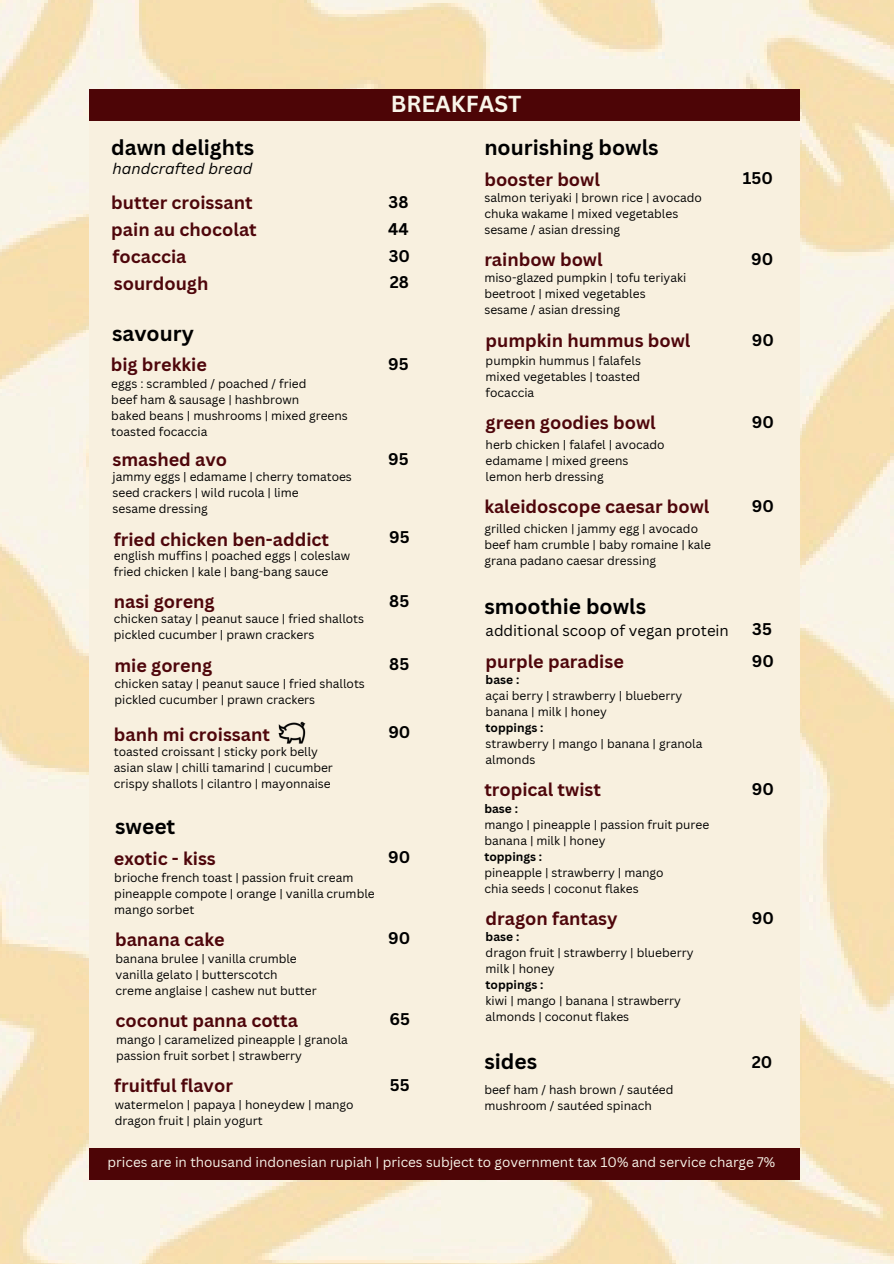
<style>
.page{position:relative;width:894px;height:1264px;background:#fff}
.page>*{position:absolute;margin:0;border:0;box-sizing:border-box;transform-origin:0 0}
.t1{font:700 22.5px "Canva Sans";color:#f9f5ea}
.t2{font:700 21px "Canva Sans";color:#000}
.t3{font:700 18px "Canva Sans";color:#4e060b}
.t4{font:700 16.5px "Canva Sans";color:#000}
.t5{font:15px "Canva Sans";color:#000}
.t6{font:italic 15px "Canva Sans";color:#000}
.t7{font:13.5px "Canva Sans";color:#f9f5ea}
.t8{font:12px/16px "Canva Sans";color:#000}
.t9{font:700 12px "Canva Sans";color:#000}
</style>
<div class="page">
<img style="left:0;top:0;width:893px;height:1263px">
<div style="left:89px;top:115px;width:710px;height:1037px;background:#f8f0df"></div>
<div style="left:89px;top:89px;width:710px;height:32px;background:#4d0506"></div>
<div style="left:89px;top:1148px;width:710px;height:32px;background:#4d0506"></div>
<img style="left:278px;top:721px;width:28px;height:23px">
<h4 class="t2" style="left:111px;top:132px;width:144px">dawn delights</h4>
<h3 class="t6" style="left:112px;top:158px;width:141px">handcrafted bread</h3>
<h2 class="t1" style="left:390px;top:88px;width:132px">BREAKFAST</h2>
<p class="t2" style="left:484px;top:132px;width:176px">nourishing bowls</p>
<p class="t3" style="left:484px;top:166px;width:117px">booster bowl</p>
<p class="t3" style="left:111px;top:190px;width:143px">butter croissant</p>
<h1 class="t4" style="left:388px;top:190px;width:21px">38</h1>
<h3 class="t3" style="left:111px;top:217px;width:147px">pain au chocolat</h3>
<h3 class="t3" style="left:112px;top:243px;width:75px">focaccia</h3>
<h3 class="t3" style="left:114px;top:270px;width:96px">sourdough</h3>
<p class="t2" style="left:112px;top:318px;width:83px">savoury</p>
<h2 class="t3" style="left:111px;top:352px;width:98px">big brekkie</h2>
<h3 class="t8" style="left:111px;top:375px;width:197px">eggs : scrambled / poached / fried</h3>
<p class="t8" style="left:111px;top:391px;width:189px">beef ham &amp; sausage | hashbrown</p>
<p class="t8" style="left:111px;top:407px;width:238px">baked beans | mushrooms | mixed greens</p>
<p class="t8" style="left:111px;top:423px;width:97px">toasted focaccia</p>
<p class="t3" style="left:112px;top:446px;width:116px">smashed avo</p>
<p class="t8" style="left:112px;top:468px;width:241px">jammy eggs | edamame | cherry tomatoes</p>
<h3 class="t8" style="left:112px;top:484px;width:187px">seed crackers | wild rucola | lime</h3>
<p class="t8" style="left:112px;top:500px;width:97px">sesame dressing</p>
<p class="t3" style="left:114px;top:526px;width:217px">fried chicken ben-addict</p>
<p class="t8" style="left:114px;top:548px;width:238px">english muffins | poached eggs | coleslaw</p>
<p class="t8" style="left:114px;top:564px;width:216px">fried chicken | kale | bang-bang sauce</p>
<p class="t4" style="left:388px;top:217px;width:22px">44</p>
<p class="t4" style="left:388px;top:244px;width:23px">30</p>
<p class="t4" style="left:389px;top:271px;width:21px">28</p>
<p class="t4" style="left:388px;top:353px;width:22px">95</p>
<p class="t4" style="left:388px;top:447px;width:22px">95</p>
<p class="t4" style="left:389px;top:526px;width:22px">95</p>
<h3 class="t8" style="left:484px;top:189px;width:219px">salmon teriyaki | brown rice | avocado</h3>
<p class="t8" style="left:484px;top:205px;width:195px">chuka wakame | mixed vegetables</p>
<p class="t8" style="left:484px;top:221px;width:137px">sesame / asian dressing</p>
<p class="t8" style="left:484px;top:269px;width:203px">miso-glazed pumpkin | tofu teriyaki beetroot | mixed vegetables</p>
<h3 class="t8" style="left:484px;top:301px;width:137px">sesame / asian dressing</h3>
<p class="t3" style="left:484px;top:247px;width:120px">rainbow bowl</p>
<p class="t3" style="left:485px;top:327px;width:206px">pumpkin hummus bowl</p>
<p class="t8" style="left:485px;top:352px;width:157px">pumpkin hummus | falafels</p>
<h2 class="t8" style="left:485px;top:368px;width:156px">mixed vegetables | toasted focaccia</h2>
<h3 class="t3" style="left:485px;top:410px;width:171px">green goodies bowl</h3>
<p class="t8" style="left:485px;top:436px;width:180px">herb chicken | falafel | avocado</p>
<p class="t8" style="left:485px;top:452px;width:144px">edamame | mixed greens</p>
<p class="t8" style="left:485px;top:468px;width:119px">lemon herb dressing</p>
<h3 class="t3" style="left:484px;top:494px;width:226px">kaleidoscope caesar bowl</h3>
<p class="t8" style="left:484px;top:520px;width:215px">grilled chicken | jammy egg | avocado</p>
<p class="t8" style="left:484px;top:536px;width:228px">beef ham crumble | baby romaine | kale</p>
<p class="t8" style="left:484px;top:552px;width:173px">grana padano caesar dressing</p>
<p class="t4" style="left:742px;top:167px;width:32px">150</p>
<h3 class="t4" style="left:750px;top:248px;width:24px">90</h3>
<p class="t4" style="left:751px;top:328px;width:24px">90</p>
<p class="t4" style="left:751px;top:411px;width:24px">90</p>
<p class="t4" style="left:751px;top:494px;width:24px">90</p>
<h3 class="t3" style="left:114px;top:589px;width:102px">nasi goreng</h3>
<p class="t8" style="left:114px;top:610px;width:252px">chicken satay | peanut sauce | fried shallots</p>
<p class="t8" style="left:114px;top:626px;width:202px">pickled cucumber | prawn crackers</p>
<p class="t3" style="left:114px;top:652px;width:99px">mie goreng</p>
<h3 class="t8" style="left:114px;top:675px;width:252px">chicken satay | peanut sauce | fried shallots</h3>
<p class="t8" style="left:114px;top:691px;width:202px">pickled cucumber | prawn crackers</p>
<h3 class="t3" style="left:114px;top:722px;width:157px">banh mi croissant</h3>
<p class="t8" style="left:114px;top:743px;width:205px">toasted croissant | sticky pork belly</p>
<p class="t8" style="left:114px;top:759px;width:220px">asian slaw | chilli tamarind | cucumber</p>
<p class="t8" style="left:114px;top:775px;width:218px">crispy shallots | cilantro | mayonnaise</p>
<p class="t2" style="left:115px;top:811px;width:62px">sweet</p>
<h3 class="t3" style="left:114px;top:845px;width:104px">exotic - kiss</h3>
<p class="t8" style="left:114px;top:869px;width:262px">brioche french toast | passion fruit cream pineapple compote | orange | vanilla crumble</p>
<p class="t8" style="left:114px;top:901px;width:81px">mango sorbet</p>
<p class="t3" style="left:115px;top:927px;width:111px">banana cake</p>
<p class="t8" style="left:115px;top:949px;width:183px">banana brulee | vanilla crumble</p>
<h3 class="t8" style="left:115px;top:965px;width:163px">vanilla gelato | butterscotch</h3>
<p class="t8" style="left:115px;top:981px;width:203px">creme anglaise | cashew nut butter</p>
<p class="t3" style="left:115px;top:1007px;width:184px">coconut panna cotta</p>
<p class="t8" style="left:116px;top:1030px;width:233px">mango | caramelized pineapple | granola</p>
<p class="t8" style="left:116px;top:1046px;width:187px">passion fruit sorbet | strawberry</p>
<h2 class="t3" style="left:114px;top:1073px;width:120px">fruitful flavor</h2>
<p class="t8" style="left:115px;top:1096px;width:240px">watermelon | papaya | honeydew | mango</p>
<h4 class="t8" style="left:115px;top:1112px;width:149px">dragon fruit | plain yogurt</h4>
<p class="t4" style="left:389px;top:589px;width:22px">85</p>
<p class="t4" style="left:389px;top:652px;width:22px">85</p>
<h3 class="t4" style="left:388px;top:720px;width:24px">90</h3>
<p class="t4" style="left:388px;top:845px;width:24px">90</p>
<p class="t4" style="left:388px;top:926px;width:24px">90</p>
<p class="t4" style="left:389px;top:1007px;width:22px">65</p>
<p class="t4" style="left:390px;top:1073px;width:21px">55</p>
<p class="t2" style="left:484px;top:592px;width:163px">smoothie bowls</p>
<p class="t3" style="left:485px;top:648px;width:140px">purple paradise</p>
<h2 class="t5" style="left:485px;top:620px;width:245px">additional scoop of vegan protein</h2>
<p class="t4" style="left:752px;top:617px;width:21px">35</p>
<p class="t4" style="left:751px;top:649px;width:24px">90</p>
<p class="t9" style="left:485px;top:671px;width:35px">base :</p>
<h3 class="t8" style="left:485px;top:687px;width:198px">açai berry | strawberry | blueberry</h3>
<p class="t8" style="left:485px;top:703px;width:123px">banana | milk | honey</p>
<p class="t9" style="left:485px;top:719px;width:59px">toppings :</p>
<p class="t8" style="left:485px;top:735px;width:218px">strawberry | mango | banana | granola</p>
<h3 class="t8" style="left:485px;top:751px;width:51px">almonds</h3>
<h3 class="t3" style="left:484px;top:777px;width:118px">tropical twist</h3>
<p class="t9" style="left:484px;top:799px;width:35px">base :</p>
<h2 class="t8" style="left:484px;top:815px;width:226px">mango | pineapple | passion fruit puree</h2>
<h3 class="t8" style="left:484px;top:831px;width:123px">banana | milk | honey</h3>
<p class="t9" style="left:484px;top:847px;width:59px">toppings :</p>
<p class="t8" style="left:484px;top:863px;width:180px">pineapple | strawberry | mango</p>
<p class="t8" style="left:484px;top:879px;width:156px">chia seeds | coconut flakes</p>
<p class="t3" style="left:485px;top:905px;width:133px">dragon fantasy</p>
<h3 class="t9" style="left:485px;top:928px;width:35px">base :</h3>
<p class="t8" style="left:485px;top:944px;width:209px">dragon fruit | strawberry | blueberry</p>
<p class="t8" style="left:485px;top:960px;width:71px">milk | honey</p>
<p class="t9" style="left:485px;top:976px;width:59px">toppings :</p>
<h3 class="t8" style="left:485px;top:992px;width:197px">kiwi | mango | banana | strawberry</h3>
<p class="t8" style="left:485px;top:1008px;width:145px">almonds | coconut flakes</p>
<p class="t2" style="left:484px;top:1046px;width:54px">sides</p>
<p class="t8" style="left:484px;top:1081px;width:190px">beef ham / hash brown / sautéed mushroom / sautéed spinach</p>
<p class="t4" style="left:751px;top:777px;width:24px">90</p>
<p class="t4" style="left:751px;top:906px;width:24px">90</p>
<p class="t4" style="left:751px;top:1050px;width:22px">20</p>
<p class="t7" style="left:108px;top:1152px;width:669px">prices are in thousand indonesian rupiah | prices subject to government tax 10% and service charge 7%</p>
</div>
